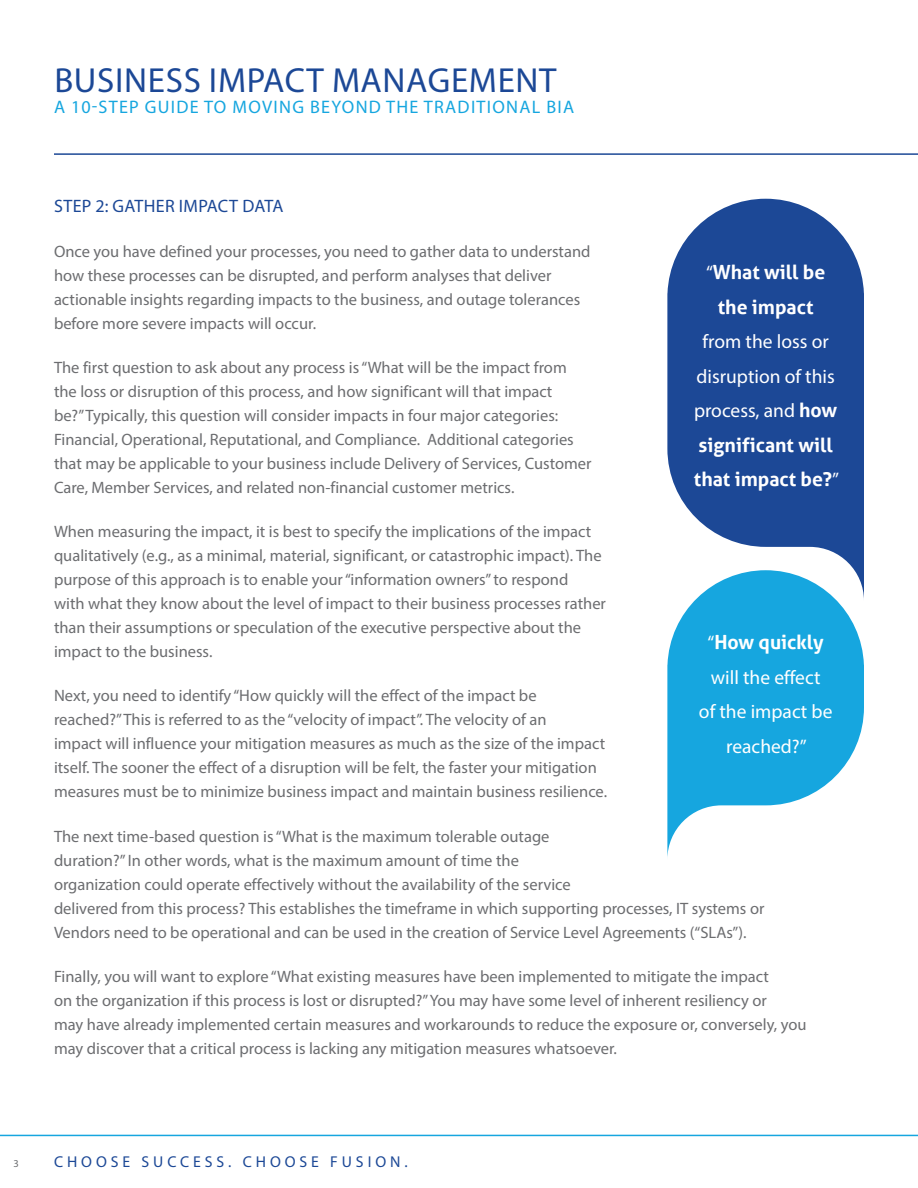
<style>
.page{position:relative;width:918px;height:1188px;background:#fff}
.page>*{position:absolute;margin:0;border:0;box-sizing:border-box;transform-origin:0 0}
.t1{font:34.95px "Myriad Pro";letter-spacing:.02em;color:#1c4896}
.t2{font:19.5px/34.5px "Myriad Pro";color:#fff;text-align:center}
.t3{font:700 19.5px/34.5px "Aller";color:#fff;text-align:center}
.t4{font:18.15px "Myriad Pro";letter-spacing:.07em;color:#16a6df}
.t5{font:18px "Myriad Pro";letter-spacing:.02em;color:#1c4896}
.t6{font:16.5px/24px "Myriad Pro";color:#6c6d70}
.t7{font:15.75px "Myriad Pro";letter-spacing:.25em;color:#1c4896}
.t8{font:10.5px "Myriad Pro";color:#6c6d70}
.s1{font-family:"Myriad Pro";font-weight:400}
.s2{font-family:"Aller";font-weight:700}
</style>
<div class="page">
<hr style="left:54px;top:153px;width:864px;height:2px;background:#1c4896">
<hr style="left:0;top:1135px;width:918px;height:1px;background:#16a6df">
<svg style="left:667px;top:199px;width:197px;height:371px;background:#3b61a4"></svg>
<svg style="left:667px;top:570px;width:197px;height:287px;fill:#16a6df"></svg>
<h1 class="t1" style="left:54px;top:59px;width:504px">BUSINESS IMPACT MANAGEMENT</h1>
<p class="t4" style="left:54px;top:95px;width:522px">A 10-STEP GUIDE TO MOVING BEYOND THE TRADITIONAL BIA</p>
<p class="t5" style="left:54px;top:195px;width:231px">STEP 2: GATHER IMPACT DATA</p>
<p class="t6" style="left:54px;top:239px;width:538px">Once you have defined your processes, you need to gather data to understand how these processes can be disrupted, and perform analyses that deliver actionable insights regarding impacts to the business, and outage tolerances before more severe impacts will occur.</p>
<p class="t6" style="left:54px;top:355px;width:539px">The first question to ask about any process is “What will be the impact from the loss or disruption of this process, and how significant will that impact<br>be?” Typically, this question will consider impacts in four major categories:<br>Financial, Operational, Reputational, and Compliance. Additional categories that may be applicable to your business include Delivery of Services, Customer Care, Member Services, and related non-financial customer metrics.</p>
<p class="t6" style="left:54px;top:519px;width:554px">When measuring the impact, it is best to specify the implications of the impact qualitatively (e.g., as a minimal, material, significant, or catastrophic impact). The purpose of this approach is to enable your “information owners” to respond<br>with what they know about the level of impact to their business processes rather than their assumptions or speculation of the executive perspective about the impact to the business.</p>
<p class="t6" style="left:54px;top:684px;width:555px">Next, you need to identify “How quickly will the effect of the impact be reached?” This is referred to as the “velocity of impact”. The velocity of an<br>impact will influence your mitigation measures as much as the size of the impact itself. The sooner the effect of a disruption will be felt, the faster your mitigation measures must be to minimize business impact and maintain business resilience.</p>
<p class="t6" style="left:54px;top:824px;width:712px">The next time-based question is “What is the maximum tolerable outage<br>duration?” In other words, what is the maximum amount of time the<br>organization could operate effectively without the availability of the service<br>delivered from this process? This establishes the timeframe in which supporting processes, IT systems or Vendors need to be operational and can be used in the creation of Service Level Agreements (“SLAs”).</p>
<p class="t6" style="left:54px;top:964px;width:754px">Finally, you will want to explore “What existing measures have been implemented to mitigate the impact<br>on the organization if this process is lost or disrupted?” You may have some level of inherent resiliency or<br>may have already implemented certain measures and workarounds to reduce the exposure or, conversely, you may discover that a critical process is lacking any mitigation measures whatsoever.</p>
<p class="t3" style="left:706px;top:255px;width:121px"><span class="s1">“</span>What will be the impact</p>
<p class="t2" style="left:694px;top:324px;width:145px">from the loss or disruption of this process, and <span class="s2">how</span></p>
<p class="t3" style="left:694px;top:427px;width:147px;text-align:left">significant will that impact be?<span class="s1">”</span></p>
<p class="t3" style="left:708px;top:625px;width:118px"><span class="s1">“</span>How quickly</p>
<p class="t2" style="left:699px;top:660px;width:135px">will the effect<br>of the impact be reached?”</p>
<p class="t8" style="left:14px;top:1157px;width:7px">3</p>
<p class="t7" style="left:54px;top:1152px;width:355px">CHOOSE SUCCESS. CHOOSE FUSION.</p>
</div>
